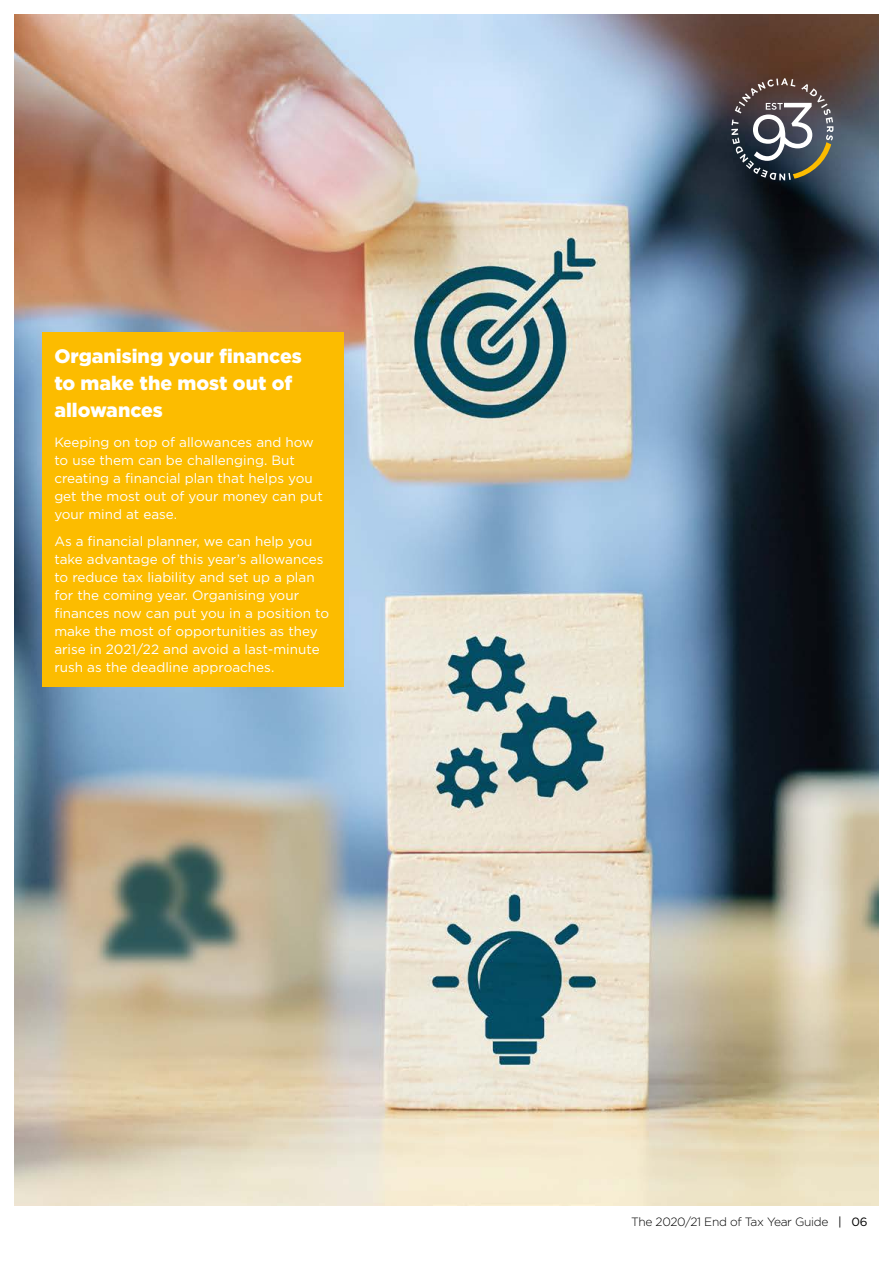
<style>
.page{position:relative;width:893px;height:1263px;background:#fff}
.page>*{position:absolute;margin:0;border:0;box-sizing:border-box;transform-origin:0 0}
.t1{font:900 19.5px/27px "Gotham";color:#fff}
.t2{font:13.5px/18px "Gotham";color:#fff}
.t3{font:300 12px "Gotham";letter-spacing:-.025em;color:#000}
.s1{font-weight:400}
</style>
<div class="page">
<img style="left:15px;top:15px;width:863px;height:1190px">
<div style="left:43px;top:332px;width:301px;height:355px;background:#fcbc00"></div>
<svg style="left:731px;top:78px;width:102px;height:102px;background:#5f5d5f"></svg>
<h1 class="t1" style="left:54px;top:342px;width:249px">Organising your finances to make the most out of allowances</h1>
<p class="t2" style="left:54px;top:433px;width:270px">Keeping on top of allowances and how to use them can be challenging. But creating a financial plan that helps you get the most out of your money can put your mind at ease.</p>
<p class="t2" style="left:54px;top:532px;width:276px">As a financial planner, we can help you take advantage of this year’s allowances to reduce tax liability and set up a plan for the coming year. Organising your finances now can put you in a position to make the most of opportunities as they arise in 2021/22 and avoid a last-minute rush as the deadline approaches.</p>
<p class="t3" style="left:631px;top:1215px;width:238px">The 2020/21 End of Tax Year Guide <span class="s1">| 06</span></p>
</div>
